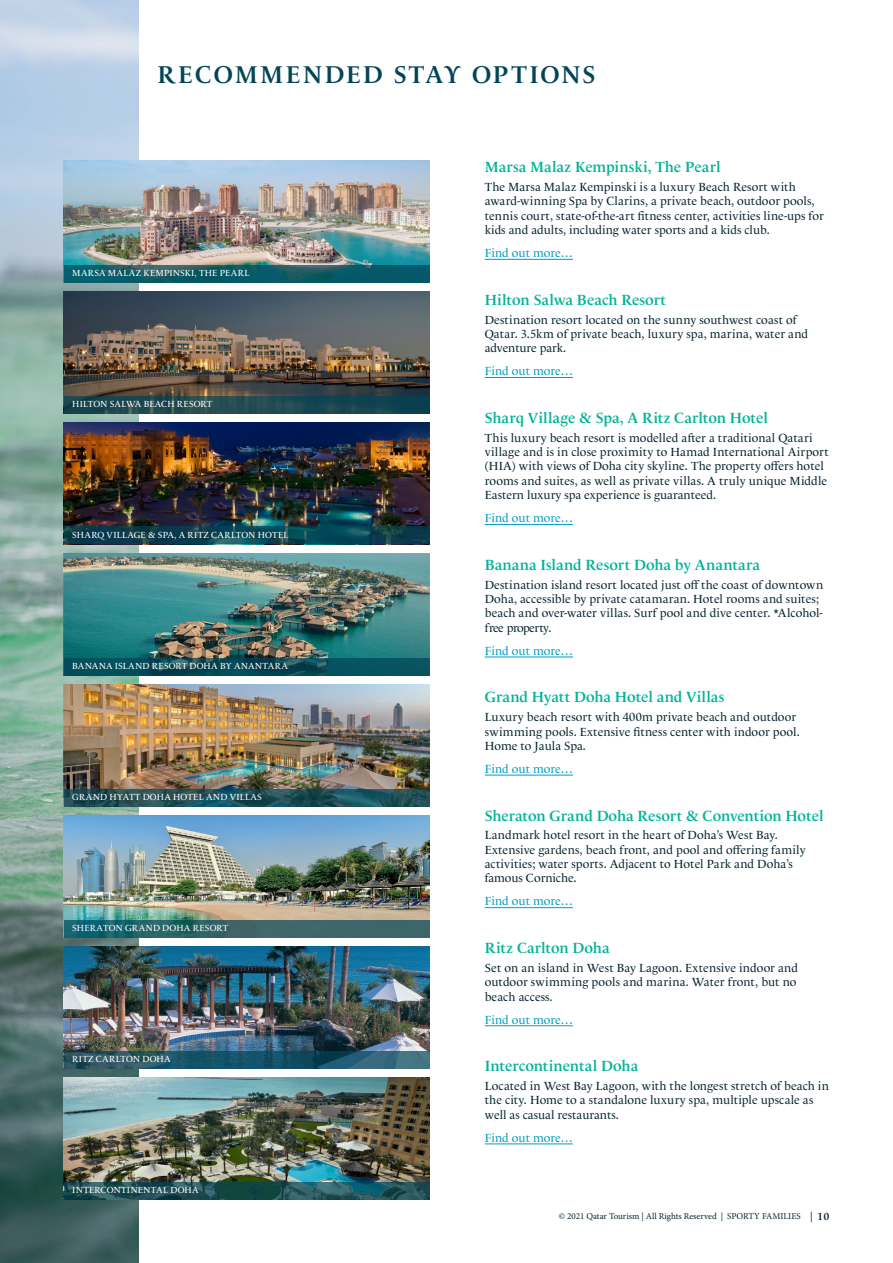
<style>
.page{position:relative;width:893px;height:1263px;background:#fff}
.page>*{position:absolute;margin:0;border:0;box-sizing:border-box;transform-origin:0 0}
.t1{font:600 24.75px "Le Monde Livre Cla Pro";letter-spacing:.08em;color:#024557}
.t2{font:600 15px "Le Monde Livre Cla Pro";color:#00b398}
.t3{font:12px/14.4px "Le Monde Livre Cla Pro";letter-spacing:.005em;color:#05242d}
.t4{font:12px "Le Monde Livre Cla Pro";color:#009cc6}
.t5{font:9px "Le Monde Livre Cla Pro";letter-spacing:.02em;color:#fff}
.t6{font:9px "Minion Pro";color:#05242d}
.t7{font:9px "Le Monde Livre Cla Pro";color:#fff}
.s1{font-family:"Le Monde Livre Cla Pro";font-weight:600;font-size:10.5px}
</style>
<div class="page">
<img style="left:0;top:0;width:138px;height:1263px">
<hr style="left:485px;top:1143px;width:88px;height:1px;background:#009cc6">
<hr style="left:485px;top:1025px;width:88px;height:1px;background:#009cc6">
<hr style="left:485px;top:907px;width:88px;height:1px;background:#009cc6">
<hr style="left:485px;top:775px;width:88px;height:1px;background:#009cc6">
<hr style="left:485px;top:657px;width:88px;height:1px;background:#009cc6">
<hr style="left:485px;top:524px;width:88px;height:1px;background:#009cc6">
<hr style="left:485px;top:377px;width:88px;height:1px;background:#009cc6">
<hr style="left:485px;top:259px;width:88px;height:1px;background:#009cc6">
<img style="left:64px;top:161px;width:365px;height:104px">
<img style="left:64px;top:292px;width:365px;height:104px">
<img style="left:64px;top:423px;width:365px;height:104px">
<img style="left:64px;top:554px;width:365px;height:104px">
<img style="left:64px;top:685px;width:365px;height:104px">
<img style="left:64px;top:816px;width:365px;height:104px">
<img style="left:64px;top:947px;width:365px;height:104px">
<img style="left:64px;top:1078px;width:365px;height:104px">
<svg style="left:64px;top:265px;width:365px;height:17px;background:#105b67"></svg>
<svg style="left:64px;top:396px;width:365px;height:17px;background:#1c4750"></svg>
<svg style="left:64px;top:527px;width:365px;height:17px;background:#0b4251"></svg>
<svg style="left:64px;top:658px;width:365px;height:17px;background:#084c58"></svg>
<svg style="left:64px;top:789px;width:365px;height:17px;background:#1f4f58"></svg>
<svg style="left:64px;top:920px;width:365px;height:17px;background:#306469"></svg>
<svg style="left:64px;top:1051px;width:365px;height:17px;background:#225769"></svg>
<svg style="left:64px;top:1182px;width:365px;height:17px;background:#205257"></svg>
<h1 class="t1" style="left:157px;top:55px;width:440px">RECOMMENDED STAY OPTIONS</h1>
<p class="t5" style="left:72px;top:266px;width:179px">MARSA MALAZ KEMPINSKI, THE PEARL</p>
<p class="t7" style="left:72px;top:397px;width:142px">HILTON SALWA BEACH RESORT</p>
<p class="t5" style="left:72px;top:528px;width:218px">SHARQ VILLAGE &amp; SPA, A RITZ CARLTON HOTEL</p>
<p class="t5" style="left:72px;top:659px;width:217px">BANANA ISLAND RESORT DOHA BY ANANTARA</p>
<p class="t5" style="left:72px;top:790px;width:191px">GRAND HYATT DOHA HOTEL AND VILLAS</p>
<p class="t5" style="left:72px;top:921px;width:157px">SHERATON GRAND DOHA RESORT</p>
<p class="t5" style="left:72px;top:1052px;width:100px">RITZ CARLTON DOHA</p>
<p class="t5" style="left:72px;top:1183px;width:128px">INTERCONTINENTAL DOHA</p>
<p class="t2" style="left:485px;top:156px;width:237px">Marsa Malaz Kempinski, The Pearl</p>
<p class="t3" style="left:485px;top:179px;width:340px">The Marsa Malaz Kempinski is a luxury Beach Resort with award-winning Spa by Clarins, a private beach, outdoor pools, tennis court, state-of-the-art fitness center, activities line-ups for kids and adults, including water sports and a kids club.</p>
<p class="t4" style="left:485px;top:244px;width:90px">Find out more…</p>
<p class="t2" style="left:485px;top:288px;width:183px">Hilton Salwa Beach Resort</p>
<p class="t3" style="left:485px;top:311px;width:325px">Destination resort located on the sunny southwest coast of<br>Qatar. 3.5km of private beach, luxury spa, marina, water and adventure park.</p>
<p class="t4" style="left:485px;top:362px;width:90px">Find out more…</p>
<p class="t2" style="left:485px;top:406px;width:285px">Sharq Village &amp; Spa, A Ritz Carlton Hotel</p>
<p class="t3" style="left:485px;top:429px;width:345px">This luxury beach resort is modelled after a traditional Qatari village and is in close proximity to Hamad International Airport (HIA) with views of Doha city skyline. The property offers hotel rooms and suites, as well as private villas. A truly unique Middle Eastern luxury spa experience is guaranteed.</p>
<p class="t4" style="left:485px;top:509px;width:90px">Find out more…</p>
<p class="t2" style="left:485px;top:553px;width:277px">Banana Island Resort Doha by Anantara</p>
<p class="t3" style="left:485px;top:576px;width:340px">Destination island resort located just off the coast of downtown Doha, accessible by private catamaran. Hotel rooms and suites; beach and over-water villas. Surf pool and dive center. *Alcohol&shy;free property.</p>
<p class="t4" style="left:485px;top:641px;width:90px">Find out more…</p>
<p class="t2" style="left:485px;top:686px;width:241px">Grand Hyatt Doha Hotel and Villas</p>
<p class="t3" style="left:485px;top:709px;width:316px">Luxury beach resort with 400m private beach and outdoor swimming pools. Extensive fitness center with indoor pool.<br>Home to Jaula Spa.</p>
<p class="t4" style="left:485px;top:759px;width:90px">Find out more…</p>
<p class="t2" style="left:485px;top:804px;width:340px">Sheraton Grand Doha Resort &amp; Convention Hotel</p>
<p class="t3" style="left:485px;top:827px;width:322px">Landmark hotel resort in the heart of Doha’s West Bay.<br>Extensive gardens, beach front, and pool and offering family activities; water sports. Adjacent to Hotel Park and Doha’s famous Corniche.</p>
<p class="t4" style="left:485px;top:892px;width:90px">Find out more…</p>
<p class="t2" style="left:485px;top:936px;width:126px">Ritz Carlton Doha</p>
<p class="t3" style="left:485px;top:959px;width:315px">Set on an island in West Bay Lagoon. Extensive indoor and outdoor swimming pools and marina. Water front, but no beach access.</p>
<p class="t4" style="left:485px;top:1010px;width:90px">Find out more…</p>
<p class="t2" style="left:485px;top:1054px;width:155px">Intercontinental Doha</p>
<p class="t3" style="left:485px;top:1077px;width:346px">Located in West Bay Lagoon, with the longest stretch of beach in the city. Home to a standalone luxury spa, multiple upscale as well as casual restaurants.</p>
<p class="t4" style="left:485px;top:1128px;width:90px">Find out more…</p>
<p class="t6" style="left:559px;top:1210px;width:272px">© 2021 Qatar Tourism | All Rights Reserved | SPORTY FAMILIES <span class="s1">| 10</span></p>
</div>
